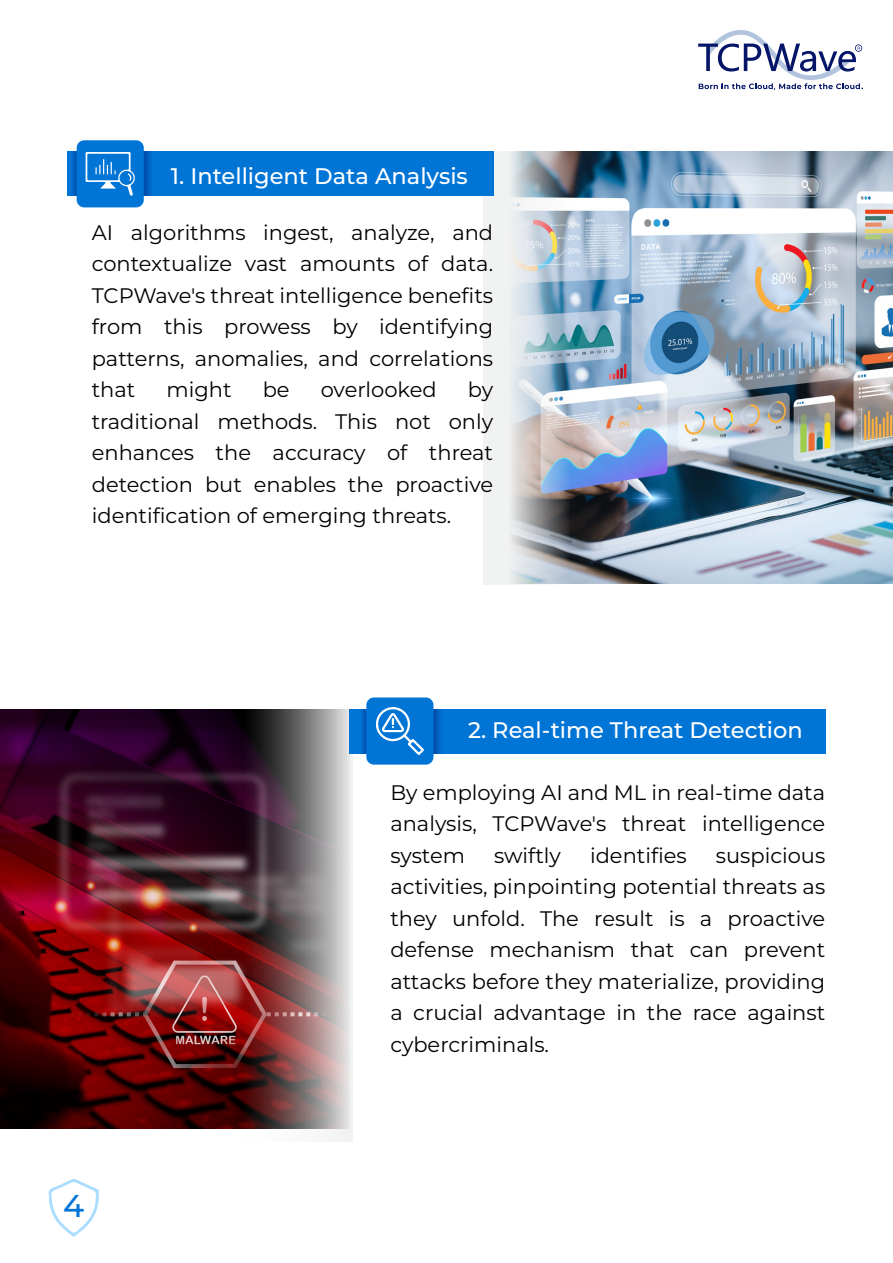
<style>
.page{position:relative;width:893px;height:1263px;background:#fff}
.page>*{position:absolute;margin:0;border:0;box-sizing:border-box;transform-origin:0 0}
.t1{font:100 31.5px "Montserrat";color:#0075d6}
.t2{font:100 22.5px "Montserrat";color:#fff}
.t3{font:100 21px/31.5px "Montserrat";color:#000;text-align:justify}
</style>
<div class="page">
<img style="left:0;top:709px;width:197px;height:419px">
<img style="left:197px;top:709px;width:155px;height:432px">
<img style="left:575px;top:152px;width:318px;height:431px">
<img style="left:483px;top:152px;width:92px;height:432px">
<div style="left:67px;top:152px;width:426px;height:44px;background:#0075d6"></div>
<svg style="left:698px;top:30px;width:165px;height:60px"></svg>
<svg style="left:72px;top:152px;width:79px;height:44px"></svg>
<div style="left:77px;top:140px;width:67px;height:67px;background:#0075d6;border-radius:8px"></div>
<div style="left:349px;top:709px;width:477px;height:44px;background:#0075d6"></div>
<svg style="left:362px;top:709px;width:79px;height:44px"></svg>
<div style="left:366px;top:697px;width:67px;height:68px;background:#0075d6;border-radius:8px"></div>
<svg style="left:86px;top:152px;width:49px;height:44px"></svg>
<svg style="left:375px;top:707px;width:49px;height:48px"></svg>
<svg style="left:48px;top:1179px;width:51px;height:58px"></svg>
<p class="t2" style="left:171px;top:161px;width:298px">1. Intelligent Data Analysis</p>
<p class="t3" style="left:92px;top:216px;width:403px">AI algorithms ingest, analyze, and contextualize vast amounts of data.<br>TCPWave's threat intelligence benefits from this prowess by identifying patterns, anomalies, and correlations that</p>
<p class="t3" style="left:92px;top:373px;width:403px;text-indent:376px">by traditional methods. This not only enhances the accuracy of threat detection but enables the proactive identification of emerging threats.</p>
<p class="t3" style="left:167px;top:373px;width:67px">might</p>
<p class="t3" style="left:263px;top:373px;width:28px">be</p>
<p class="t3" style="left:321px;top:373px;width:117px">overlooked</p>
<p class="t2" style="left:468px;top:715px;width:336px">2. Real-time Threat Detection</p>
<h1 class="t1" style="left:63px;top:1185px;width:23px">4</h1>
<p class="t3" style="left:390px;top:776px;width:436px">By employing AI and ML in real-time data analysis, TCPWave's threat intelligence system</p>
<p class="t3" style="left:494px;top:839px;width:68px">swiftly</p>
<p class="t3" style="left:590px;top:839px;width:98px">identifies</p>
<p class="t3" style="left:390px;top:839px;width:436px;text-indent:326px">suspicious activities, pinpointing potential threats as they unfold. The result is a proactive defense mechanism that can prevent attacks before they materialize, providing a crucial advantage in the race against cybercriminals.</p>
</div>
